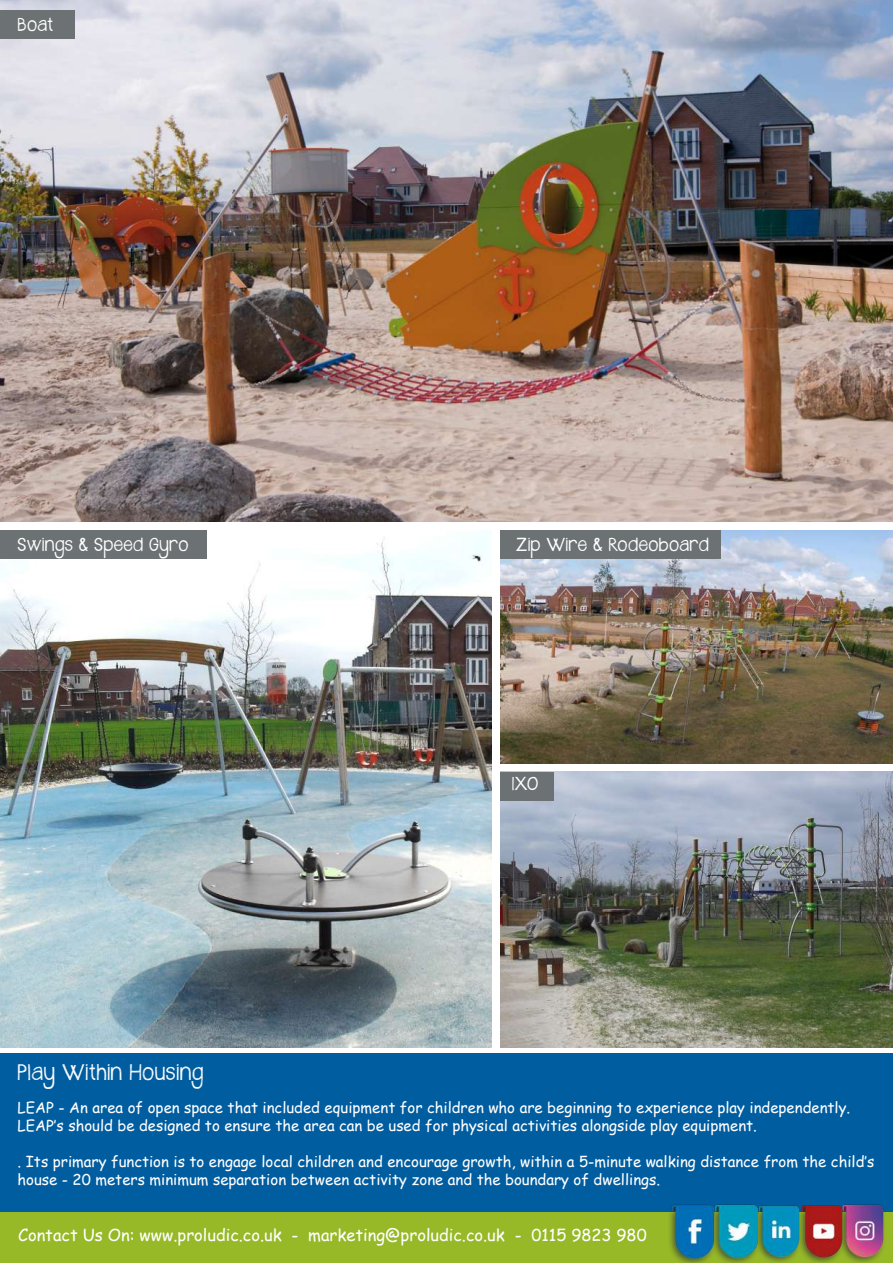
<style>
.page{position:relative;width:893px;height:1263px;background:#fff}
.page>*{position:absolute;margin:0;border:0;box-sizing:border-box;transform-origin:0 0}
.t1{font:18px "Janda Safeand Sound";letter-spacing:.02em;color:#fff}
.t2{font:16.5px "Comic Sans MS";color:#fff}
.t3{font:15px/18px "Comic Sans MS";color:#fff}
.t4{font:15px "Janda Safeand Sound Solid";letter-spacing:.02em;color:#fff}
</style>
<div class="page">
<div style="left:0;top:1053px;width:893px;height:175px;background:#005da0"></div>
<img style="left:500px;top:772px;width:393px;height:275px">
<img style="left:0;top:531px;width:491px;height:516px">
<div style="left:0;top:1212px;width:893px;height:51px;background:#97b928"></div>
<img style="left:669px;top:1204px;width:43px;height:59px">
<img style="left:845px;top:1204px;width:39px;height:59px">
<img style="left:761px;top:1205px;width:37px;height:58px">
<img style="left:712px;top:1204px;width:49px;height:59px">
<img style="left:798px;top:1204px;width:47px;height:59px">
<img style="left:0;top:0;width:893px;height:522px">
<img style="left:500px;top:530px;width:393px;height:233px">
<div style="left:0;top:10px;width:74px;height:29px;background:#6c7173"></div>
<div style="left:500px;top:530px;width:221px;height:29px;background:#6c7173"></div>
<div style="left:500px;top:772px;width:54px;height:29px;background:#6c7173"></div>
<div style="left:0;top:530px;width:207px;height:29px;background:#6c7173"></div>
<p class="t4" style="left:18px;top:14px;width:37px">Boat</p>
<p class="t4" style="left:18px;top:534px;width:173px">Swings &amp; Speed Gyro</p>
<p class="t4" style="left:516px;top:534px;width:194px">Zip Wire &amp; Rodeoboard</p>
<p class="t4" style="left:512px;top:773px;width:28px">IXO</p>
<p class="t1" style="left:18px;top:1060px;width:187px">Play Within Housing</p>
<p class="t3" style="left:18px;top:1098px;width:834px">LEAP - An area of open space that included equipment for children who are beginning to experience play independently.<br>LEAP’s should be designed to ensure the area can be used for physical activities alongside play equipment.</p>
<p class="t3" style="left:18px;top:1152px;width:858px">. Its primary function is to engage local children and encourage growth, within a 5-minute walking distance from the child’s house - 20 meters minimum separation between activity zone and the boundary of dwellings.</p>
<p class="t2" style="left:18px;top:1223px;width:630px">Contact Us On: www.proludic.co.uk - marketing@proludic.co.uk - 0115 9823 980</p>
</div>
